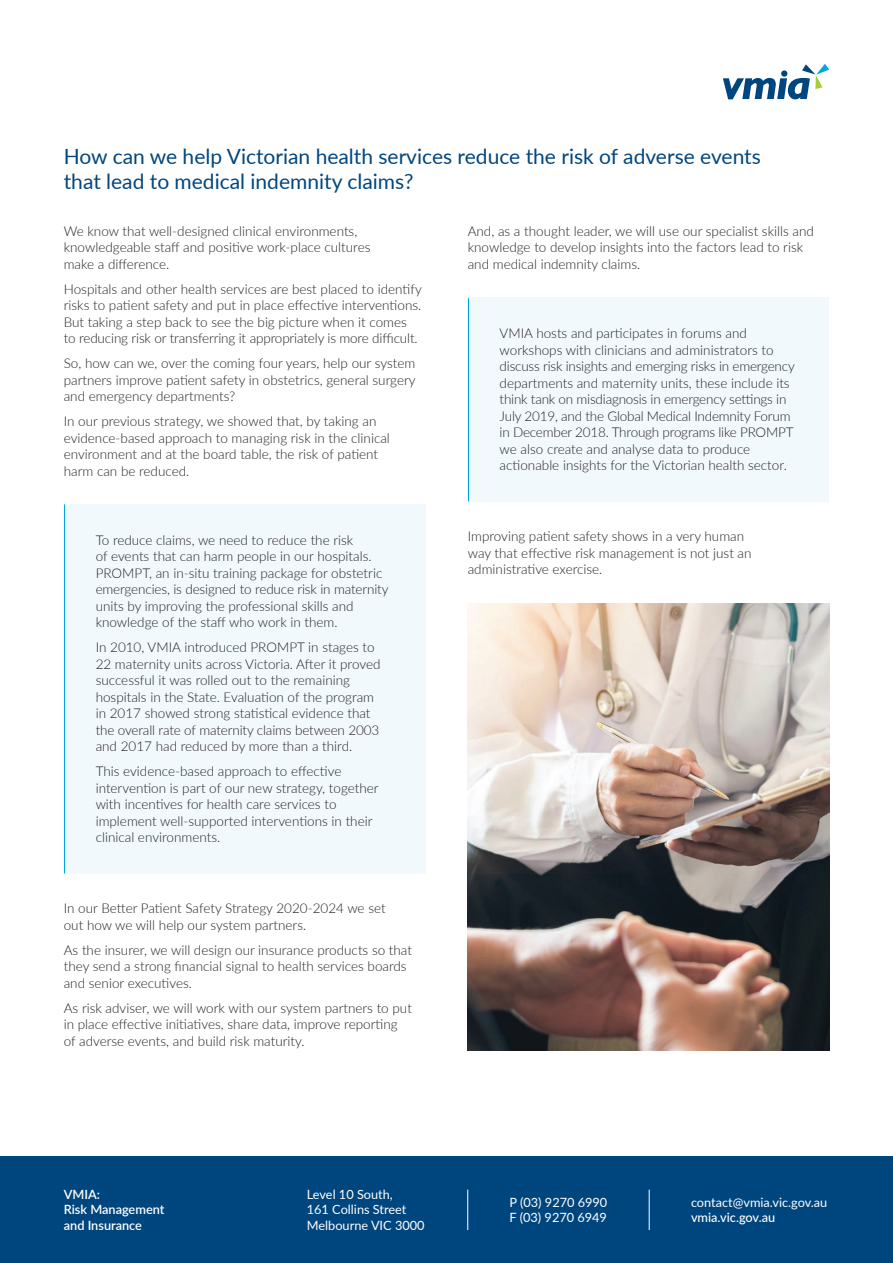
<style>
.page{position:relative;width:893px;height:1263px;background:#fff}
.page>*{position:absolute;margin:0;border:0;box-sizing:border-box;transform-origin:0 0}
.t1{font:21px/25.5px "Lato";color:#00467e}
.t2{font:300 13.5px/16.5px "Lato";color:#231f20}
.t3{font:12.75px/15.3px "Lato";color:#fff}
.t4{font:600 12.75px/15.3px "Lato";color:#fff}
.t5{font:500 12.75px "Lato";color:#fff}
</style>
<div class="page">
<svg style="left:723px;top:64px;width:106px;height:35px"></svg>
<div style="left:0;top:1157px;width:893px;height:106px;background:#00467e"></div>
<hr style="left:467px;top:1189px;width:1px;height:41px;background:#fff">
<hr style="left:649px;top:1189px;width:1px;height:41px;background:#fff">
<div style="left:64px;top:504px;width:361px;height:370px;background:#f2f9fd"></div>
<hr style="left:64px;top:505px;width:1px;height:368px;background:#00a5e3">
<div style="left:468px;top:298px;width:361px;height:204px;background:#f2f9fd"></div>
<hr style="left:468px;top:298px;width:1px;height:203px;background:#00a5e3">
<img style="left:468px;top:604px;width:361px;height:446px">
<h1 class="t1" style="left:64px;top:143px;width:699px">How can we help Victorian health services reduce the risk of adverse events that lead to medical indemnity claims?</h1>
<p class="t2" style="left:64px;top:222px;width:308px">We know that well-designed clinical environments, knowledgeable staff and positive work-place cultures make a difference.</p>
<p class="t2" style="left:64px;top:280px;width:359px">Hospitals and other health services are best placed to identify risks to patient safety and put in place effective interventions.<br>But taking a step back to see the big picture when it comes to reducing risk or transferring it appropriately is more difficult.</p>
<p class="t2" style="left:64px;top:355px;width:353px;text-align:justify">So, how can we, over the coming four years, help our system partners improve patient safety in obstetrics, general surgery and emergency departments?</p>
<p class="t2" style="left:64px;top:413px;width:328px">In our previous strategy, we showed that, by taking an evidence-based approach to managing risk in the clinical environment and at the board table, the risk of patient harm can be reduced.</p>
<p class="t2" style="left:468px;top:222px;width:348px">And, as a thought leader, we will use our specialist skills and knowledge to develop insights into the factors lead to risk and medical indemnity claims.</p>
<p class="t2" style="left:500px;top:325px;width:297px">VMIA hosts and participates in forums and workshops with clinicians and administrators to discuss risk insights and emerging risks in emergency departments and maternity units, these include its think tank on misdiagnosis in emergency settings in July 2019, and the Global Medical Indemnity Forum in December 2018. Through programs like PROMPT we also create and analyse data to produce actionable insights for the Victorian health sector.</p>
<p class="t2" style="left:96px;top:531px;width:294px">To reduce claims, we need to reduce the risk<br>of events that can harm people in our hospitals.<br>PROMPT, an in-situ training package for obstetric emergencies, is designed to reduce risk in maternity units by improving the professional skills and knowledge of the staff who work in them.</p>
<p class="t2" style="left:96px;top:638px;width:286px">In 2010, VMIA introduced PROMPT in stages to 22 maternity units across Victoria. After it proved successful it was rolled out to the remaining hospitals in the State. Evaluation of the program in 2017 showed strong statistical evidence that the overall rate of maternity claims between 2003 and 2017 had reduced by more than a third.</p>
<p class="t2" style="left:96px;top:762px;width:284px">This evidence-based approach to effective intervention is part of our new strategy, together with incentives for health care services to implement well-supported interventions in their clinical environments.</p>
<p class="t2" style="left:64px;top:900px;width:323px">In our Better Patient Safety Strategy 2020-2024 we set out how we will help our system partners.</p>
<p class="t2" style="left:64px;top:941px;width:350px">As the insurer, we will design our insurance products so that they send a strong financial signal to health services boards and senior executives.</p>
<p class="t2" style="left:64px;top:999px;width:350px">As risk adviser, we will work with our system partners to put in place effective initiatives, share data, improve reporting of adverse events, and build risk maturity.</p>
<p class="t2" style="left:468px;top:527px;width:285px">Improving patient safety shows in a very human way that effective risk management is not just an administrative exercise.</p>
<p class="t4" style="left:64px;top:1186px;width:102px">VMIA:<br>Risk Management and Insurance</p>
<p class="t3" style="left:307px;top:1186px;width:119px">Level 10 South,<br>161 Collins Street<br>Melbourne VIC 3000</p>
<p class="t3" style="left:510px;top:1194px;width:99px">P (03) 9270 6990<br>F (03) 9270 6949</p>
<p class="t3" style="left:691px;top:1194px;width:138px">contact@vmia.vic.gov.au</p>
<p class="t5" style="left:691px;top:1208px;width:86px">vmia.vic.gov.au</p>
</div>
